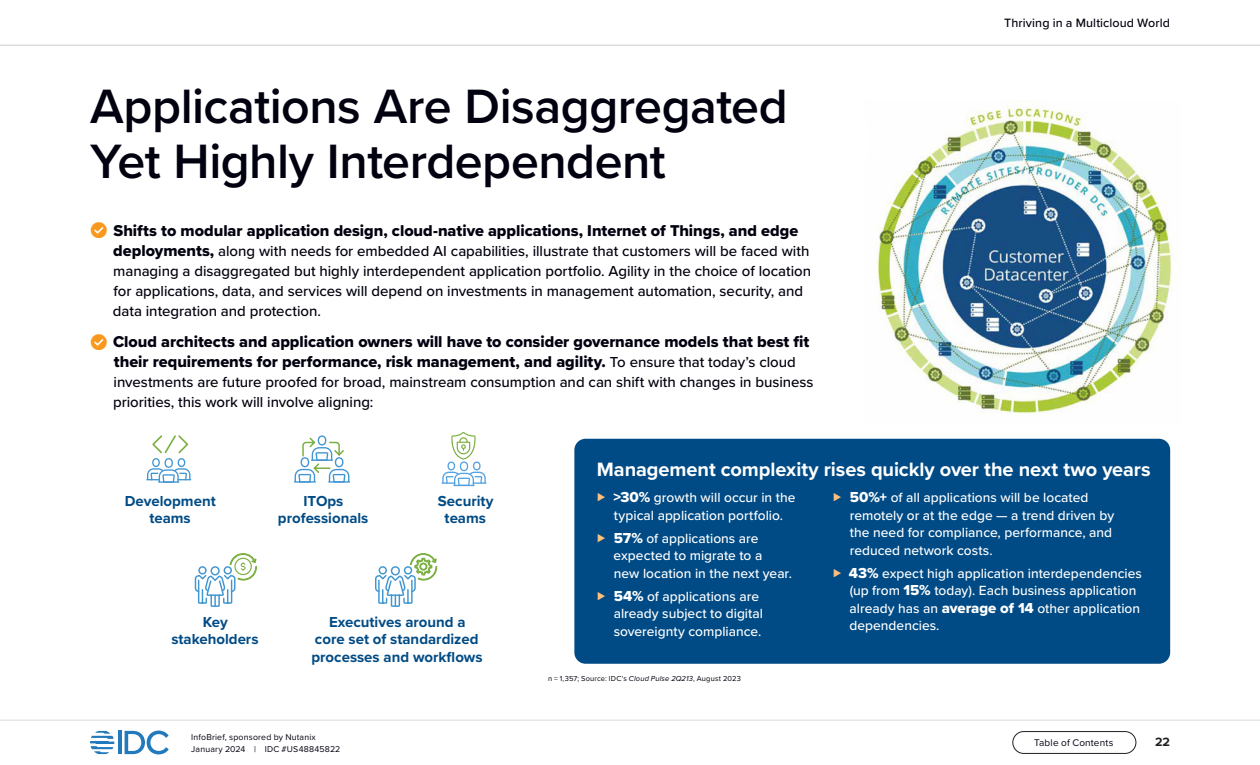
<style>
.page{position:relative;width:1260px;height:765px;background:#fff}
.page>*{position:absolute;margin:0;border:0;box-sizing:border-box;transform-origin:0 0}
.t1{font:600 50px/55px "Proxima Nova";letter-spacing:-.01em;color:#01010f}
.t2{font:700 20px "Proxima Nova";letter-spacing:-.005em;color:#fff}
.t3{font:16.25px/20px "Proxima Nova Extrabld";color:#01010f;text-align:center}
.t4{font:500 15px/20px "Proxima Nova";color:#01010f}
.t5{font:700 15px/17.5px "Proxima Nova";color:#004b85;text-align:center}
.t6{font:500 13.75px/17.5px "Proxima Nova";color:#fff}
.t7{font:500 12.5px "Proxima Nova";letter-spacing:.005em;color:#01010f}
.t8{font:700 12.5px "Proxima Nova";color:#231f20}
.t9{font:10px "Proxima Nova";letter-spacing:.015em;color:#01010f}
.t10{font:8.75px/12.5px "Proxima Nova";letter-spacing:.02em;color:#01010f}
.Notes_and_sources__C{font:7.5px "Proxima Nova";letter-spacing:.025em;color:#01010f}
.s1{color:#f8981d}
.s2{font-family:"Proxima Nova Extrabld";font-weight:400;font-size:16.25px}
.s3{font-family:"Proxima Nova";font-weight:500;font-size:15px}
.s4{font-weight:400;font-size:13.5px;color:#ffc07b}
.s5{font-family:"Proxima Nova Extrabld";font-weight:400;font-size:15px}
.s6{font-style:italic}
</style>
<div class="page">
<hr style="left:0;top:720px;width:1260px;height:1px;background:#dbdbdb">
<hr style="left:118px;top:731px;width:4px;height:23px;background:#2279bc">
<svg style="left:125px;top:731px;width:44px;height:23px"></svg>
<svg style="left:90px;top:731px;width:24px;height:23px"></svg>
<div style="left:1013px;top:731px;width:123px;height:23px;border:1px solid #231f20;border-radius:11px"></div>
<hr style="left:0;top:45px;width:1260px;height:1px;background:#ccc">
<img style="left:875px;top:100px;width:302px;height:314px">
<div style="left:574px;top:439px;width:596px;height:225px;background:#004b85;border-radius:11px"></div>
<svg style="left:146px;top:435px;width:45px;height:48px"></svg>
<hr style="left:328px;top:481px;width:22px;height:2px;background:#4196d2">
<hr style="left:294px;top:481px;width:22px;height:2px;background:#4196d2">
<svg style="left:295px;top:435px;width:54px;height:48px"></svg>
<svg style="left:442px;top:432px;width:45px;height:54px"></svg>
<svg style="left:194px;top:553px;width:63px;height:54px"></svg>
<div style="left:234px;top:558px;width:18px;height:17px;border:1px solid #7db042;border-radius:50%"></div>
<svg style="left:375px;top:553px;width:62px;height:54px"></svg>
<h2 class="t1" style="left:90px;top:78px;width:699px">Applications Are Disaggregated<br>Yet Highly Interdependent</h2>
<p class="t3" style="left:91px;top:220px;width:709px"><span class="s1">•</span> Shifts to modular application design, cloud-native applications, Internet of Things, and edge</p>
<p class="t4" style="left:113px;top:240px;width:700px"><span class="s2">deployments,</span> along with needs for embedded AI capabilities, illustrate that customers will be faced with managing a disaggregated but highly interdependent application portfolio. Agility in the choice of location for applications, data, and services will depend on investments in management automation, security, and data integration and protection.</p>
<p class="t3" style="left:91px;top:332px;width:720px"><span class="s1">•</span> Cloud architects and application owners will have to consider governance models that best fit their requirements for performance, risk management, and agility. <span class="s3">To ensure that today’s cloud</span></p>
<p class="t4" style="left:113px;top:372px;width:702px">investments are future proofed for broad, mainstream consumption and can shift with changes in business priorities, this work will involve aligning:</p>
<p class="t7" style="left:1004px;top:13px;width:167px">Thriving in a Multicloud World</p>
<p class="t2" style="left:597px;top:454px;width:555px">Management complexity rises quickly over the next two years</p>
<p class="t5" style="left:278px;top:492px;width:92px">ITOps professionals</p>
<p class="t6" style="left:597px;top:488px;width:200px;text-align:center"><span class="s4">⊲</span> <span class="s5">&gt;30%</span> growth will occur in the typical application portfolio.</p>
<p class="t6" style="left:614px;top:529px;width:180px;text-indent:-16px"><span class="s4">⊲</span> <span class="s5">57%</span> of applications are expected to migrate to a<br>new location in the next year.</p>
<p class="t6" style="left:614px;top:587px;width:151px;text-indent:-17px"><span class="s4">⊲</span> <span class="s5">54%</span> of applications are already subject to digital sovereignty compliance.</p>
<p class="t5" style="left:438px;top:492px;width:57px">Security teams</p>
<p class="t5" style="left:125px;top:492px;width:93px">Development teams</p>
<p class="t5" style="left:171px;top:613px;width:89px">Key stakeholders</p>
<p class="t5" style="left:311px;top:613px;width:173px">Executives around a<br>core set of standardized processes and workflows</p>
<p class="Notes_and_sources__C" style="left:548px;top:673px;width:194px">n = 1,357; Source: IDC’s <span class="s6">Cloud Pulse 2Q213</span>, August 2023</p>
<p class="t6" style="left:850px;top:488px;width:266px;text-indent:-17px"><span class="s4">⊲</span> <span class="s5">50%+</span> of all applications will be located remotely or at the edge — a trend driven by the need for compliance, performance, and reduced network costs.</p>
<p class="t6" style="left:849px;top:564px;width:294px;text-indent:-16px"><span class="s4">⊲</span> <span class="s5">43%</span> expect high application interdependencies (up from <span class="s5">15%</span> today). Each business application already has an <span class="s5">average of 14</span> other application dependencies.</p>
<p class="t10" style="left:191px;top:730px;width:151px">InfoBrief, sponsored by Nutanix<br>January 2024 | IDC #US48845822</p>
<p class="t9" style="left:1034px;top:735px;width:81px">Table of Contents</p>
<p class="t8" style="left:1155px;top:733px;width:16px">22</p>
</div>
